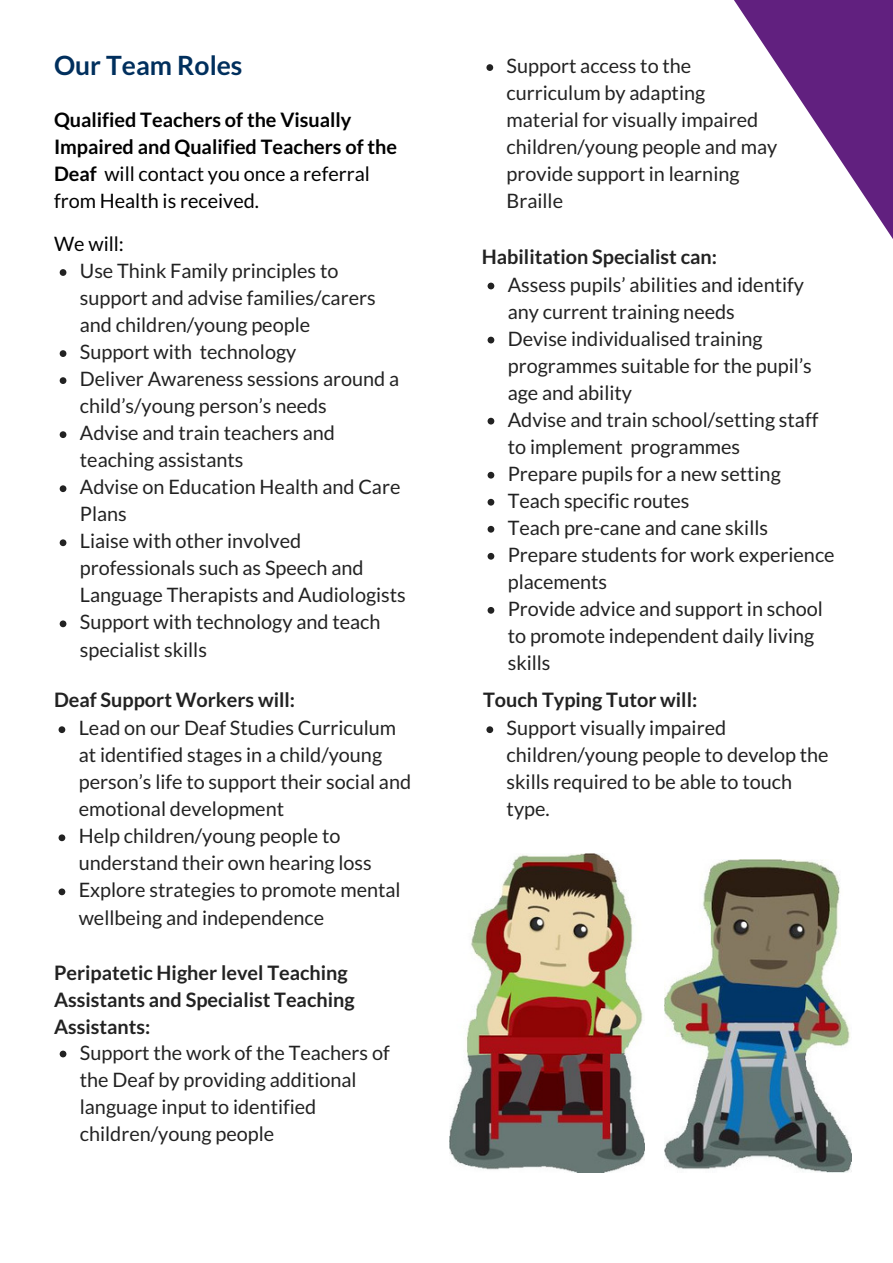
<style>
.page{position:relative;width:893px;height:1263px;background:#fff}
.page>*{position:absolute;margin:0;border:0;box-sizing:border-box;transform-origin:0 0}
.t1{font:700 26.55px "Lato";color:#002f5d}
.t2{font:19.8px/27px "Lato";color:#222}
.t3{font:700 19.8px/27px "Lato";color:#222}
.t4{font:700 19.8px/27px "Lato";color:#000}
.t5{font:19.8px "Lato";color:#000}
.s1{font-weight:400}
</style>
<div class="page">
<svg style="left:60px;top:269px;width:6px;height:7px"></svg>
<svg style="left:60px;top:350px;width:6px;height:7px"></svg>
<svg style="left:60px;top:377px;width:6px;height:7px"></svg>
<svg style="left:60px;top:431px;width:6px;height:7px"></svg>
<svg style="left:60px;top:485px;width:6px;height:7px"></svg>
<svg style="left:60px;top:539px;width:6px;height:7px"></svg>
<svg style="left:60px;top:620px;width:6px;height:7px"></svg>
<svg style="left:59px;top:726px;width:6px;height:7px"></svg>
<svg style="left:59px;top:834px;width:6px;height:7px"></svg>
<svg style="left:59px;top:888px;width:6px;height:7px"></svg>
<svg style="left:60px;top:1051px;width:6px;height:6px"></svg>
<svg style="left:486px;top:64px;width:7px;height:7px"></svg>
<svg style="left:486px;top:726px;width:7px;height:7px"></svg>
<svg style="left:488px;top:283px;width:6px;height:6px"></svg>
<svg style="left:488px;top:337px;width:6px;height:6px"></svg>
<svg style="left:488px;top:418px;width:6px;height:6px"></svg>
<svg style="left:488px;top:472px;width:6px;height:7px"></svg>
<svg style="left:488px;top:499px;width:6px;height:7px"></svg>
<svg style="left:488px;top:526px;width:6px;height:7px"></svg>
<svg style="left:488px;top:553px;width:6px;height:7px"></svg>
<svg style="left:488px;top:607px;width:6px;height:7px"></svg>
<svg style="left:734px;top:0;width:159px;height:239px"></svg>
<img style="left:449px;top:853px;width:195px;height:319px">
<img style="left:664px;top:859px;width:187px;height:313px">
<h1 class="t1" style="left:54px;top:49px;width:190px">Our Team Roles</h1>
<p class="t4" style="left:54px;top:106px;width:344px">Qualified Teachers of the Visually Impaired and Qualified Teachers of the Deaf <span class="s1">will contact you once a referral from Health is received.</span></p>
<p class="t5" style="left:54px;top:232px;width:71px">We will:</p>
<p class="t2" style="left:80px;top:257px;width:327px">Use Think Family principles to support and advise families/carers and children/young people<br>Support with technology<br>Deliver Awareness sessions around a child’s/young person’s needs<br>Advise and train teachers and teaching assistants<br>Advise on Education Health and Care<br>Plans<br>Liaise with other involved professionals such as Speech and<br>Language Therapists and Audiologists<br>Support with technology and teach specialist skills</p>
<p class="t3" style="left:54px;top:686px;width:243px">Deaf Support Workers will:</p>
<p class="t2" style="left:79px;top:714px;width:334px">Lead on our Deaf Studies Curriculum at identified stages in a child/young person’s life to support their social and emotional development<br>Help children/young people to understand their own hearing loss Explore strategies to promote mental wellbeing and independence</p>
<p class="t3" style="left:54px;top:958px;width:302px">Peripatetic Higher level Teaching<br>Assistants and Specialist Teaching<br>Assistants:</p>
<p class="t2" style="left:80px;top:1038px;width:311px">Support the work of the Teachers of the Deaf by providing additional language input to identified children/young people</p>
<p class="t2" style="left:507px;top:52px;width:272px">Support access to the curriculum by adapting material for visually impaired children/young people and may provide support in learning<br>Braille</p>
<p class="t3" style="left:482px;top:242px;width:237px">Habilitation Specialist can:</p>
<p class="t2" style="left:508px;top:270px;width:328px">Assess pupils’ abilities and identify any current training needs<br>Devise individualised training programmes suitable for the pupil’s age and ability<br>Advise and train school/setting staff to implement programmes<br>Prepare pupils for a new setting<br>Teach specific routes<br>Teach pre-cane and cane skills<br>Prepare students for work experience placements<br>Provide advice and support in school to promote independent daily living skills</p>
<p class="t3" style="left:483px;top:686px;width:216px">Touch Typing Tutor will:</p>
<p class="t2" style="left:507px;top:714px;width:324px">Support visually impaired children/young people to develop the skills required to be able to touch type.</p>
</div>
